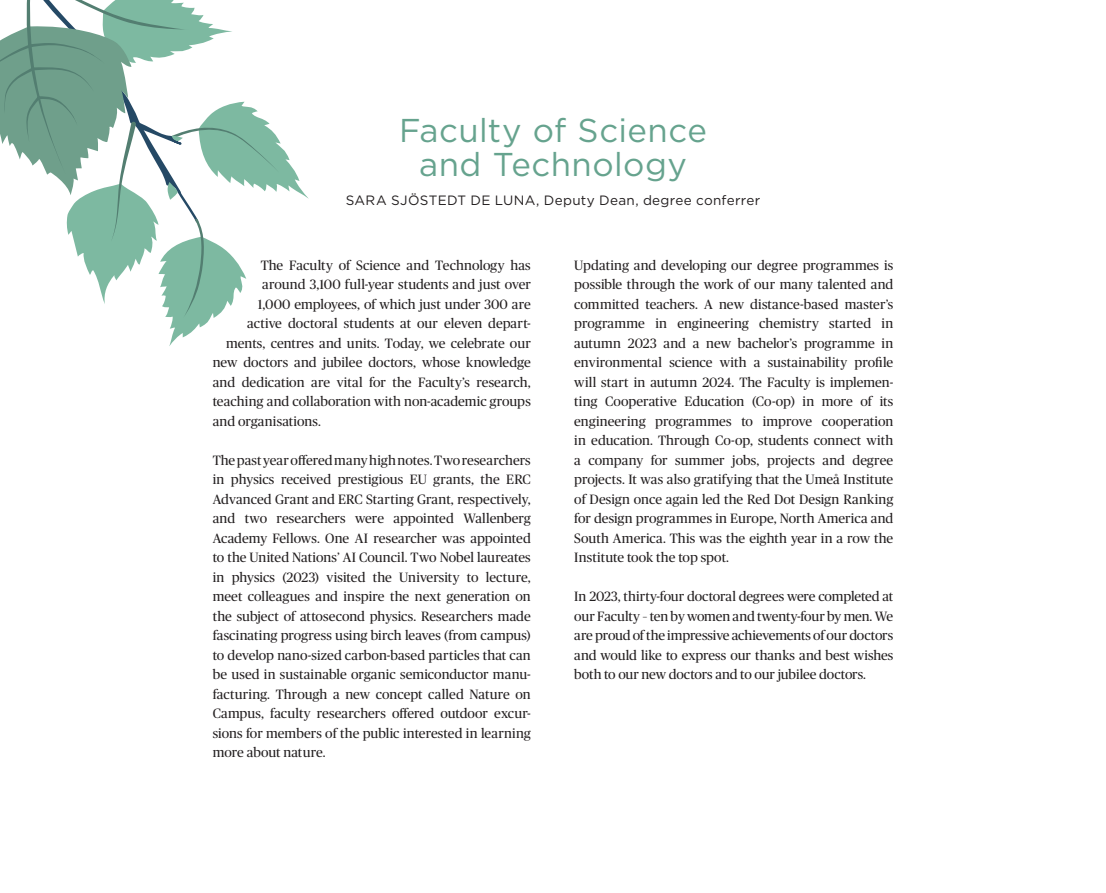
<style>
.page{position:relative;width:1106px;height:893px;background:#fff}
.page>*{position:absolute;margin:0;border:0;box-sizing:border-box;transform-origin:0 0}
.Huvudrubrik{font:33px/34.2px "Gotham";letter-spacing:.01em;color:#66a38e;text-align:center}
.Brödtext_intro{font:13.5px/19.5px "Publico";color:#231f20;text-align:justify}
.rektors_namn{font:13.5px "Gotham";letter-spacing:.025em;color:#231f20}
</style>
<div class="page">
<svg style="left:0;top:0;width:309px;height:346px"></svg>
<h1 class="Huvudrubrik" style="left:399px;top:113px;width:309px">Faculty of Science and Technology</h1>
<p class="rektors_namn" style="left:346px;top:192px;width:416px">SARA SJÖSTEDT DE LUNA, Deputy Dean, degree conferrer</p>
<p class="Brödtext_intro" style="left:261px;top:255px;width:271px">The Faculty of Science and Technology has</p>
<p class="Brödtext_intro" style="left:262px;top:275px;width:270px">around 3,100 full-year students and just over</p>
<p class="Brödtext_intro" style="left:258px;top:294px;width:275px">1,000 employees, of which just under 300 are</p>
<p class="Brödtext_intro" style="left:247px;top:314px;width:285px">active doctoral students at our eleven depart-</p>
<p class="Brödtext_intro" style="left:226px;top:333px;width:306px">ments, centres and units. Today, we celebrate our</p>
<p class="Brödtext_intro" style="left:213px;top:353px;width:320px">new doctors and jubilee doctors, whose knowledge</p>
<p class="Brödtext_intro" style="left:213px;top:372px;width:320px">and dedication are vital for the Faculty’s research,</p>
<p class="Brödtext_intro" style="left:213px;top:392px;width:319px">teaching and collaboration with non--academic groups</p>
<p class="Brödtext_intro" style="left:213px;top:411px;width:110px">and organisations.</p>
<p class="Brödtext_intro" style="left:213px;top:450px;width:320px">The past year offered many high notes. Two researchers in physics received prestigious EU grants, the ERC Advanced Grant and ERC Starting Grant, respectively, and two researchers were appointed Wallenberg Academy Fellows. One AI researcher was appointed to the United Nations’ AI Council. Two Nobel laureates in physics (2023) visited the University to lecture, meet colleagues and inspire the next generation on the subject of attosecond physics. Researchers made fascinating progress using birch leaves (from campus) to develop nano-sized carbon-based particles that can be used in sustainable organic semiconductor manu&shy;facturing. Through a new concept called Nature on Campus, faculty researchers offered outdoor excur&shy;sions for members of the public interested in learning more about nature.</p>
<p class="Brödtext_intro" style="left:574px;top:255px;width:320px">Updating and developing our degree programmes is possible through the work of our many talented and committed teachers. A new distance-based master’s programme in engineering chemistry started in autumn 2023 and a new bachelor’s programme in environmental science with a sustainability profile will start in autumn 2024. The Faculty is implemen&shy;ting Cooperative Education (Co-op) in more of its engineering programmes to improve cooperation in education. Through Co-op, students connect with a company for summer jobs, projects and degree projects. It was also gratifying that the Umeå Institute of Design once again led the Red Dot Design Ranking for design programmes in Europe, North America and South America. This was the eighth year in a row the Institute took the top spot.</p>
<p class="Brödtext_intro" style="left:574px;top:587px;width:320px">In 2023, thirty-four doctoral degrees were completed at our Faculty – ten by women and twenty-four by men. We are proud of the impressive achievements of our doctors and would like to express our thanks and best wishes both to our new doctors and to our jubilee doctors.</p>
</div>
